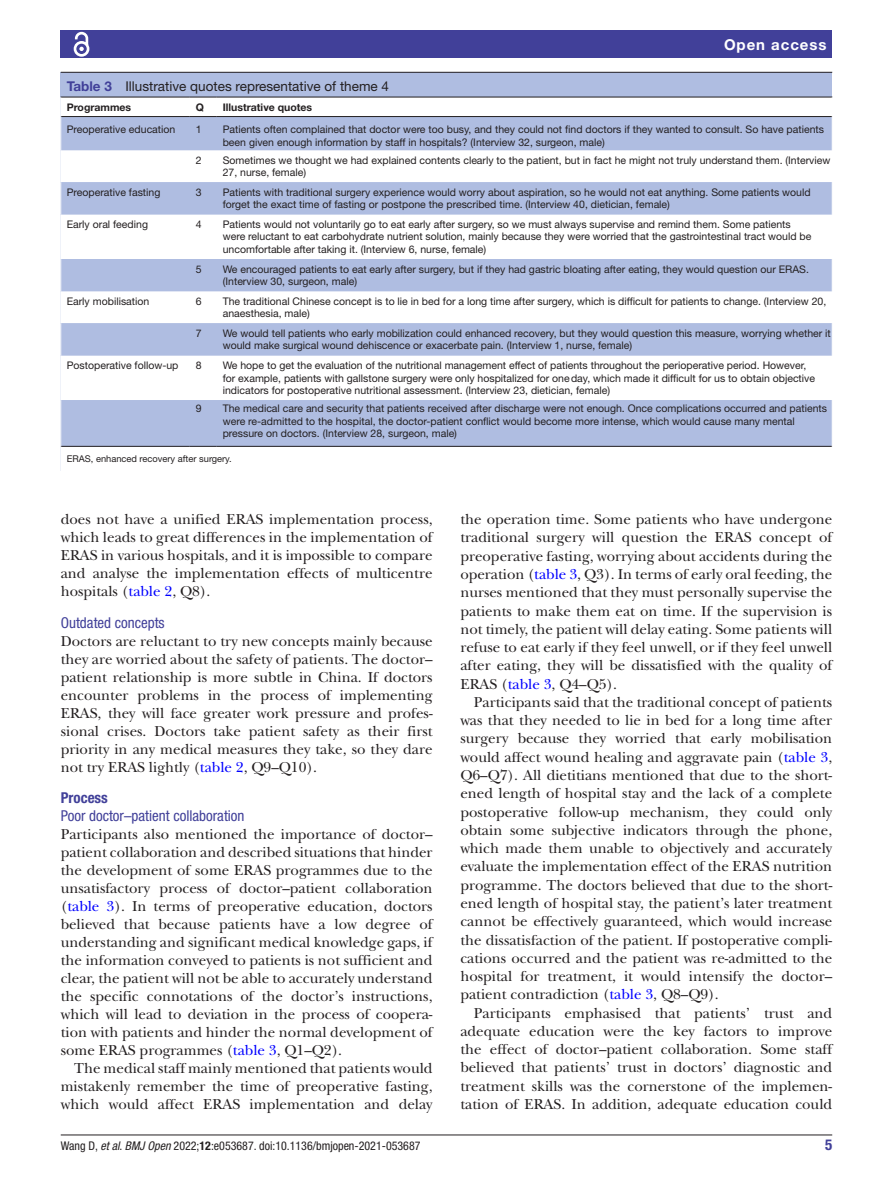
<style>
.page{position:relative;width:893px;height:1191px;background:#fff}
.page>*{position:absolute;margin:0;border:0;box-sizing:border-box;transform-origin:0 0}
.t1{font:15px/18.3px "New Baskerville";color:#231f20;text-align:justify}
.t2{font:condensed 15px "Helvetica Neue LT Std";color:#414099}
.t3{font:700 15px "Helvetica Neue LT Std";letter-spacing:.065em;color:#fff}
.t4{font:700 condensed 15px "Helvetica Neue LT Std";color:#414099}
.t5{font:13.5px "Helvetica Neue LT Std";color:#231f20}
.t6{font:condensed 12px "Helvetica Neue LT Std";color:#231f20}
.t7{font:10.5px/12.6px "Helvetica Neue LT Std";color:#231f20}
.t8{font:700 10.5px "Helvetica Neue LT Std";color:#231f20}
.t9{font:9.3px "Helvetica Neue LT Std";color:#231f20}
.s1{font-weight:700;color:#414099}
.s2{color:#00f}
.s3{font-style:italic}
.s4{font-weight:700}
</style>
<div class="page">
<hr style="left:61px;top:1134px;width:771px;height:1px;background:#231f20">
<div style="left:61px;top:31px;width:771px;height:27px;background:#414099"></div>
<svg style="left:73px;top:31px;width:17px;height:26px"></svg>
<div style="left:61px;top:73px;width:771px;height:398px;background:#afbde1"></div>
<hr style="left:61px;top:72px;width:771px;height:1px;background:#231f20">
<div style="left:61px;top:98px;width:771px;height:373px;background:#fff"></div>
<svg style="left:61px;top:117px;width:771px;height:329px"></svg>
<hr style="left:61px;top:97px;width:129px;height:1px;background:#231f20">
<hr style="left:61px;top:116px;width:129px;height:1px;background:#231f20">
<svg style="left:190px;top:97px;width:27px;height:1px"></svg>
<svg style="left:190px;top:116px;width:27px;height:1px"></svg>
<hr style="left:217px;top:97px;width:615px;height:1px;background:#231f20">
<hr style="left:217px;top:116px;width:615px;height:1px;background:#231f20">
<hr style="left:61px;top:446px;width:129px;height:1px;background:#231f20">
<svg style="left:190px;top:446px;width:27px;height:1px"></svg>
<hr style="left:217px;top:446px;width:615px;height:1px;background:#231f20">
<svg style="left:60px;top:97px;width:1px;height:20px"></svg>
<svg style="left:60px;top:446px;width:1px;height:25px"></svg>
<hr style="left:67px;top:461px;width:765px;height:2px;background:#fff">
<p class="t3" style="left:724px;top:35px;width:104px">Open access</p>
<p class="t5" style="left:67px;top:78px;width:324px"><span class="s1">Table 3</span> Illustrative quotes representative of theme 4</p>
<p class="t8" style="left:67px;top:100px;width:66px">Programmes</p>
<p class="t8" style="left:196px;top:100px;width:10px">Q</p>
<p class="t8" style="left:223px;top:100px;width:91px">Illustrative quotes</p>
<p class="t7" style="left:67px;top:123px;width:110px">Preoperative education</p>
<p class="t7" style="left:196px;top:123px;width:7px">1</p>
<p class="t7" style="left:223px;top:123px;width:603px">Patients often complained that doctor were too busy, and they could not find doctors if they wanted to consult. So have patients been given enough information by staff in hospitals? (Interview 32, surgeon, male)</p>
<p class="t7" style="left:196px;top:153px;width:7px">2</p>
<p class="t7" style="left:223px;top:153px;width:609px">Sometimes we thought we had explained contents clearly to the patient, but in fact he might not truly understand them. (Interview<br>27, nurse, female)</p>
<p class="t7" style="left:67px;top:186px;width:95px">Preoperative fasting</p>
<p class="t7" style="left:196px;top:186px;width:7px">3</p>
<p class="t7" style="left:223px;top:186px;width:589px">Patients with traditional surgery experience would worry about aspiration, so he would not eat anything. Some patients would forget the exact time of fasting or postpone the prescribed time. (Interview 40, dietician, female)</p>
<p class="t7" style="left:67px;top:218px;width:83px">Early oral feeding</p>
<p class="t7" style="left:196px;top:218px;width:7px">4</p>
<p class="t7" style="left:223px;top:218px;width:590px">Patients would not voluntarily go to eat early after surgery, so we must always supervise and remind them. Some patients were reluctant to eat carbohydrate nutrient solution, mainly because they were worried that the gastrointestinal tract would be uncomfortable after taking it. (Interview 6, nurse, female)</p>
<p class="t7" style="left:196px;top:262px;width:7px">5</p>
<p class="t7" style="left:223px;top:262px;width:588px">We encouraged patients to eat early after surgery, but if they had gastric bloating after eating, they would question our ERAS. (Interview 30, surgeon, male)</p>
<p class="t7" style="left:67px;top:294px;width:84px">Early mobilisation</p>
<p class="t7" style="left:196px;top:294px;width:7px">6</p>
<p class="t7" style="left:223px;top:294px;width:605px">The traditional Chinese concept is to lie in bed for a long time after surgery, which is difficult for patients to change. (Interview 20, anaesthesia, male)</p>
<p class="t7" style="left:196px;top:327px;width:7px">7</p>
<p class="t7" style="left:223px;top:327px;width:610px">We would tell patients who early mobilization could enhanced recovery, but they would question this measure, worrying whether it would make surgical wound dehiscence or exacerbate pain. (Interview 1, nurse, female)</p>
<p class="t7" style="left:67px;top:359px;width:113px">Postoperative follow-up</p>
<p class="t7" style="left:196px;top:359px;width:7px">8</p>
<p class="t7" style="left:223px;top:359px;width:594px">We hope to get the evaluation of the nutritional management effect of patients throughout the perioperative period. However, for example, patients with gallstone surgery were only hospitalized for oneday, which made it difficult for us to obtain objective indicators for postoperative nutritional assessment. (Interview 23, dietician, female)</p>
<p class="t7" style="left:196px;top:402px;width:7px">9</p>
<p class="t7" style="left:223px;top:402px;width:606px">The medical care and security that patients received after discharge were not enough. Once complications occurred and patients were re-admitted to the hospital, the doctor-patient conflict would become more intense, which would cause many mental pressure on doctors. (Interview 28, surgeon, male)</p>
<p class="t9" style="left:67px;top:453px;width:167px">ERAS, enhanced recovery after surgery.</p>
<p class="t1" style="left:61px;top:510px;width:373px">does not have a unified ERAS implementation process, which leads to great differences in the implementation of ERAS in various hospitals, and it is impossible to compare and analyse the implementation effects of multicentre hospitals (<span class="s2">table 2</span>, Q8).</p>
<p class="t2" style="left:61px;top:613px;width:105px">Outdated concepts</p>
<p class="t1" style="left:61px;top:632px;width:373px">Doctors are reluctant to try new concepts mainly because they are worried about the safety of patients. The doctor– patient relationship is more subtle in China. If doctors encounter problems in the process of implementing ERAS, they will face greater work pressure and profes&shy;sional crises. Doctors take patient safety as their first priority in any medical measures they take, so they dare not try ERAS lightly (<span class="s2">table 2</span>, Q9–Q10).</p>
<p class="t4" style="left:61px;top:789px;width:49px">Process</p>
<p class="t2" style="left:61px;top:807px;width:185px">Poor doctor–patient collaboration</p>
<p class="t1" style="left:61px;top:825px;width:373px">Participants also mentioned the importance of doctor– patient collaboration and described situations that hinder the development of some ERAS programmes due to the unsatisfactory process of doctor–patient collaboration (<span class="s2">table 3</span>). In terms of preoperative education, doctors believed that because patients have a low degree of understanding and significant medical knowledge gaps, if the information conveyed to patients is not sufficient and clear, the patient will not be able to accurately understand the specific connotations of the doctor’s instructions, which will lead to deviation in the process of coopera&shy;tion with patients and hinder the normal development of some ERAS programmes (<span class="s2">table 3</span>, Q1–Q2).</p>
<p class="t1" style="left:61px;top:1059px;width:373px;text-indent:14px">The medical staff mainly mentioned that patients would mistakenly remember the time of preoperative fasting, which would affect ERAS implementation and delay</p>
<p class="t1" style="left:460px;top:510px;width:373px">the operation time. Some patients who have undergone traditional surgery will question the ERAS concept of preoperative fasting, worrying about accidents during the operation (<span class="s2">table 3</span>, Q3). In terms of early oral feeding, the nurses mentioned that they must personally supervise the patients to make them eat on time. If the supervision is not timely, the patient will delay eating. Some patients will refuse to eat early if they feel unwell, or if they feel unwell after eating, they will be dissatisfied with the quality of ERAS (<span class="s2">table 3</span>, Q4–Q5).</p>
<p class="t1" style="left:460px;top:693px;width:373px;text-indent:14px">Participants said that the traditional concept of patients was that they needed to lie in bed for a long time after surgery because they worried that early mobilisation would affect wound healing and aggravate pain (<span class="s2">table 3</span>, Q6–Q7). All dietitians mentioned that due to the short&shy;ened length of hospital stay and the lack of a complete postoperative follow-up mechanism, they could only obtain some subjective indicators through the phone, which made them unable to objectively and accurately evaluate the implementation effect of the ERAS nutrition programme. The doctors believed that due to the short&shy;ened length of hospital stay, the patient’s later treatment cannot be effectively guaranteed, which would increase the dissatisfaction of the patient. If postoperative compli&shy;cations occurred and the patient was re-admitted to the hospital for treatment, it would intensify the doctor– patient contradiction (<span class="s2">table 3</span>, Q8–Q9).</p>
<p class="t1" style="left:460px;top:1003px;width:373px;text-indent:14px">Participants emphasised that patients’ trust and adequate education were the key factors to improve the effect of doctor–patient collaboration. Some staff believed that patients’ trust in doctors’ diagnostic and treatment skills was the cornerstone of the implemen&shy;tation of ERAS. In addition, adequate education could</p>
<p class="t6" style="left:61px;top:1138px;width:361px">Wang D, <span class="s3">et al</span>. <span class="s3">BMJ Open</span> 2022;<span class="s4">12</span>:e053687. doi:10.1136/bmjopen-2021-053687</p>
<p class="t4" style="left:825px;top:1135px;width:9px">5</p>
</div>
